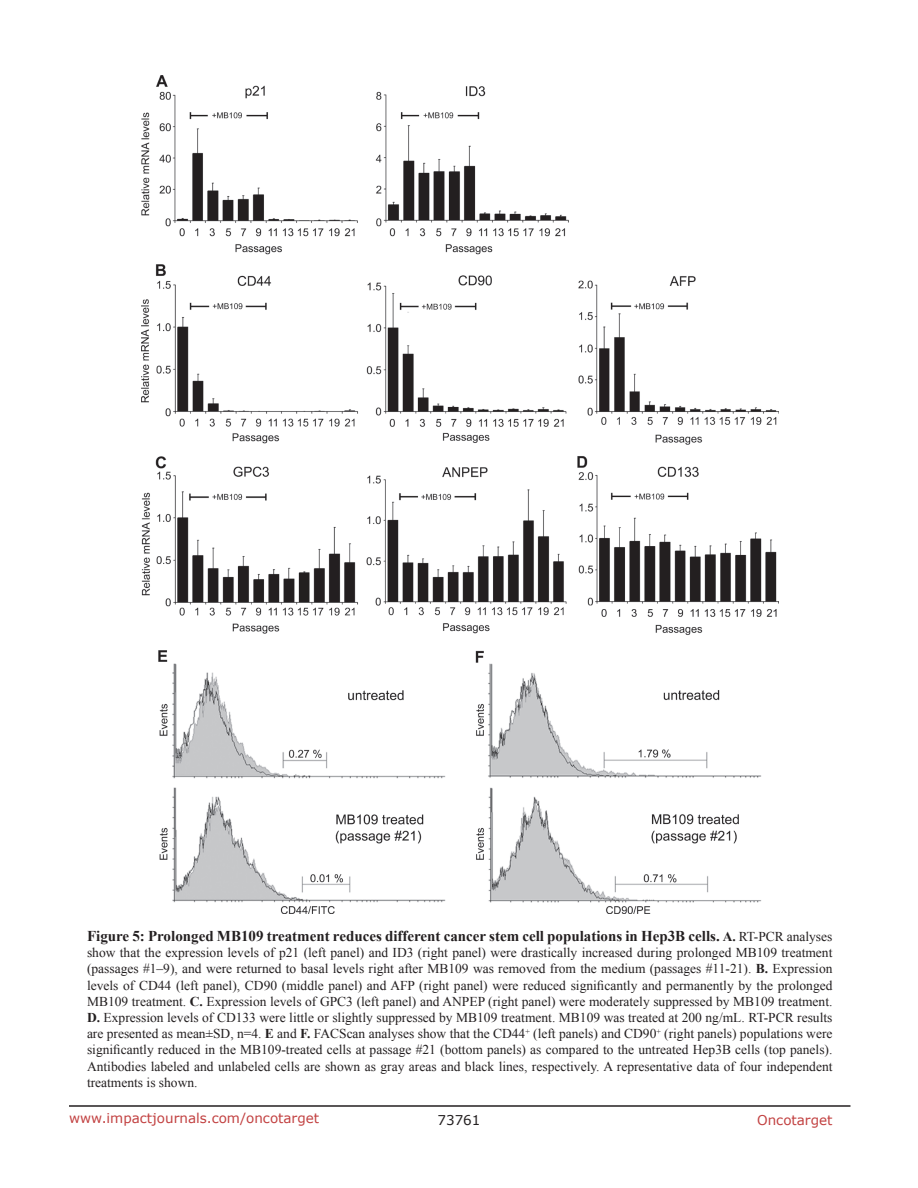
<style>
.page{position:relative;width:918px;height:1188px;background:#fff}
.page>*{position:absolute;margin:0;border:0;box-sizing:border-box;transform-origin:0 0}
.figuretext{font:700 15px "Times New Roman";color:#231f20}
.figuretext-2{font:13.5px/16.2px "Times New Roman";color:#231f20;text-align:justify}
.t1{font:13.5px "Verdana";color:#c24141}
.t2{font:13.5px "Verdana";color:#231f20}
.s1{font-size:13.5px}
.s2{font-weight:400;font-size:13.5px}
.s3{font-weight:700}
</style>
<div class="page">
<hr style="left:69px;top:1105px;width:781px;height:2px;background:#231f20">
<img style="left:141px;top:75px;width:637px;height:838px">
<p class="figuretext" style="left:87px;top:926px;width:747px">Figure 5: Prolonged MB109 treatment reduces different cancer stem cell populations in Hep3B cells. <span class="s1">A.</span> <span class="s2">RT-PCR analyses</span></p>
<p class="figuretext-2" style="left:87px;top:944px;width:747px">show that the expression levels of p21 (left panel) and ID3 (right panel) were drastically increased during prolonged MB109 treatment (passages #1–9), and were returned to basal levels right after MB109 was removed from the medium (passages #11-21). <span class="s3">B.</span> Expression levels of CD44 (left panel), CD90 (middle panel) and AFP (right panel) were reduced significantly and permanently by the prolonged MB109 treatment. <span class="s3">C.</span> Expression levels of GPC3 (left panel) and ANPEP (right panel) were moderately suppressed by MB109 treatment.<br><span class="s3">D.</span> Expression levels of CD133 were little or slightly suppressed by MB109 treatment. MB109 was treated at 200 ng/mL. RT-PCR results are presented as mean±SD, n=4. <span class="s3">E</span> and <span class="s3">F.</span> FACScan analyses show that the CD44<sup>+</sup> (left panels) and CD90<sup>+</sup> (right panels) populations were significantly reduced in the MB109-treated cells at passage #21 (bottom panels) as compared to the untreated Hep3B cells (top panels).<br>Antibodies labeled and unlabeled cells are shown as gray areas and black lines, respectively. A representative data of four independent treatments is shown.</p>
<p class="t1" style="left:69px;top:1109px;width:252px">www.impactjournals.com/oncotarget</p>
<p class="t2" style="left:438px;top:1111px;width:44px">73761</p>
<p class="t1" style="left:757px;top:1111px;width:77px">Oncotarget</p>
</div>
